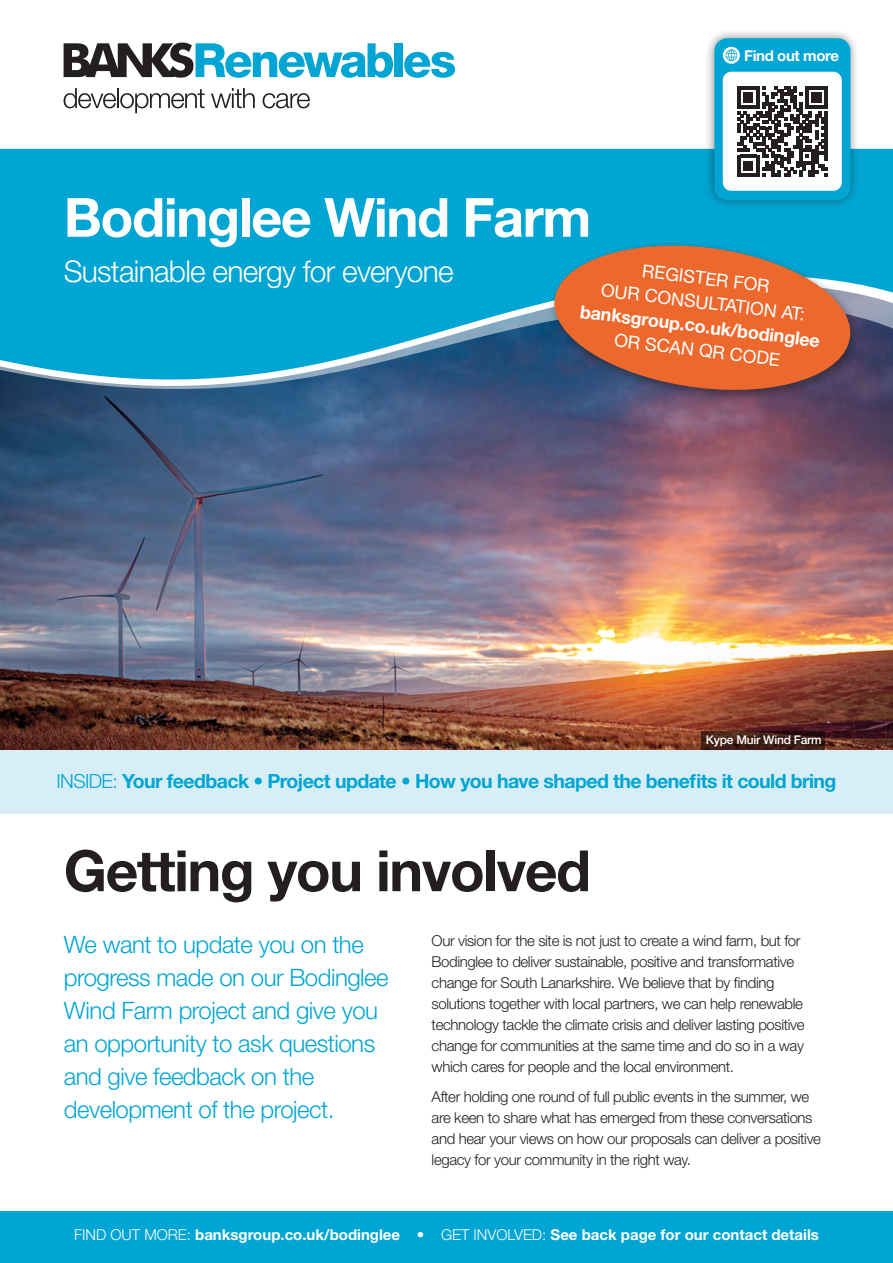
<style>
.page{position:relative;width:893px;height:1263px;background:#fff}
.page>*{position:absolute;margin:0;border:0;box-sizing:border-box;transform-origin:0 0}
.t1{font:700 57px "Helvetica Neue LT Std";letter-spacing:-.025em;color:#231f20}
.t2{font:700 54px "Helvetica Neue LT Std";letter-spacing:-.025em;color:#fff}
.t3{font:300 30px "Helvetica Neue LT Std";letter-spacing:-.025em;color:#fff}
.t4{font:300 24px/33px "Helvetica Neue LT Std";letter-spacing:-.02em;color:#00a5d3}
.t5{font:700 19.5px "Helvetica Neue LT Std";letter-spacing:-.03em;color:#00a5d3}
.t6{font:18px/24px "Helvetica Neue LT Std";color:#fff;text-align:center}
.t7{font:700 18px "Helvetica Neue LT Std";color:#fff}
.t8{font:300 15px/21px "Helvetica Neue LT Std";letter-spacing:-.025em;color:#231f20}
.t9{font:700 15px "Helvetica Neue LT Std";color:#fff}
.t10{font:700 15px "Helvetica Neue LT Std";letter-spacing:-.025em;color:#fff}
.t11{font:500 12px "Helvetica Neue LT Std";letter-spacing:-.02em;color:#fff}
.s1{font-weight:300}
</style>
<div class="page">
<img style="left:0;top:430px;width:893px;height:320px">
<svg style="left:64px;top:88px;width:141px;height:25px"></svg>
<svg style="left:211px;top:88px;width:44px;height:20px"></svg>
<svg style="left:263px;top:93px;width:47px;height:15px"></svg>
<div style="left:394px;top:43px;width:9px;height:34px;background:#00a5d3"></div>
<svg style="left:404px;top:52px;width:51px;height:26px"></svg>
<svg style="left:64px;top:43px;width:329px;height:35px"></svg>
<svg style="left:702px;top:731px;width:123px;height:19px;fill:#401f14"></svg>
<div style="left:0;top:750px;width:893px;height:64px;background:#d8eef6"></div>
<div style="left:0;top:1212px;width:893px;height:51px;background:#00a5d3"></div>
<svg style="left:0;top:423px;width:893px;height:7px"></svg>
<svg style="left:0;top:149px;width:893px;height:274px;fill:#00a5d3"></svg>
<div style="left:705px;top:28px;width:155px;height:181px;background:#231f20;opacity:.5"></div>
<div style="left:714px;top:38px;width:136px;height:162px;background:#00a5d3;border-radius:13px"></div>
<div style="left:723px;top:72px;width:119px;height:119px;background:#fff;border-radius:9px"></div>
<svg style="left:723px;top:47px;width:17px;height:17px"></svg>
<div style="left:549px;top:241px;width:312px;height:160px;background:#231f20;opacity:.5"></div>
<svg style="left:551px;top:238px;width:303px;height:160px;fill:#ec682c"></svg>
<svg style="left:737px;top:87px;width:90px;height:90px"></svg>
<p class="t10" style="left:744px;top:46px;width:96px">Find out more</p>
<h2 class="t2" style="left:64px;top:184px;width:529px">Bodinglee Wind Farm</h2>
<h3 class="t3" style="left:64px;top:253px;width:391px">Sustainable energy for everyone</h3>
<p class="t6" style="left:605px;top:254px;width:207px;rotate:7deg">REGISTER FOR<br>OUR CONSULTATION AT:</p>
<p class="t7" style="left:582px;top:300px;width:243px;rotate:7deg">banksgroup.co.uk/bodinglee</p>
<p class="t6" style="left:616px;top:327px;width:168px;rotate:7deg">OR SCAN QR CODE</p>
<p class="t11" style="left:706px;top:733px;width:117px">Kype Muir Wind Farm</p>
<h3 class="t5" style="left:56px;top:769px;width:782px"><span class="s1">INSIDE:</span> Your feedback • Project update • How you have shaped the benefits it could bring</h3>
<h1 class="t1" style="left:64px;top:836px;width:529px">Getting you involved</h1>
<h3 class="t4" style="left:64px;top:927px;width:326px">We want to update you on the progress made on our Bodinglee<br>Wind Farm project and give you an opportunity to ask questions and give feedback on the development of the project.</h3>
<p class="t8" style="left:432px;top:930px;width:375px">Our vision for the site is not just to create a wind farm, but for Bodinglee to deliver sustainable, positive and transformative change for South Lanarkshire. We believe that by finding solutions together with local partners, we can help renewable technology tackle the climate crisis and deliver lasting positive change for communities at the same time and do so in a way which cares for people and the local environment.</p>
<p class="t8" style="left:432px;top:1086px;width:391px">After holding one round of full public events in the summer, we are keen to share what has emerged from these conversations and hear your views on how our proposals can deliver a positive legacy for your community in the right way.</p>
<p class="t9" style="left:74px;top:1225px;width:746px"><span class="s1">FIND OUT MORE:</span> banksgroup.co.uk/bodinglee • <span class="s1">GET INVOLVED:</span> See back page for our contact details</p>
</div>
